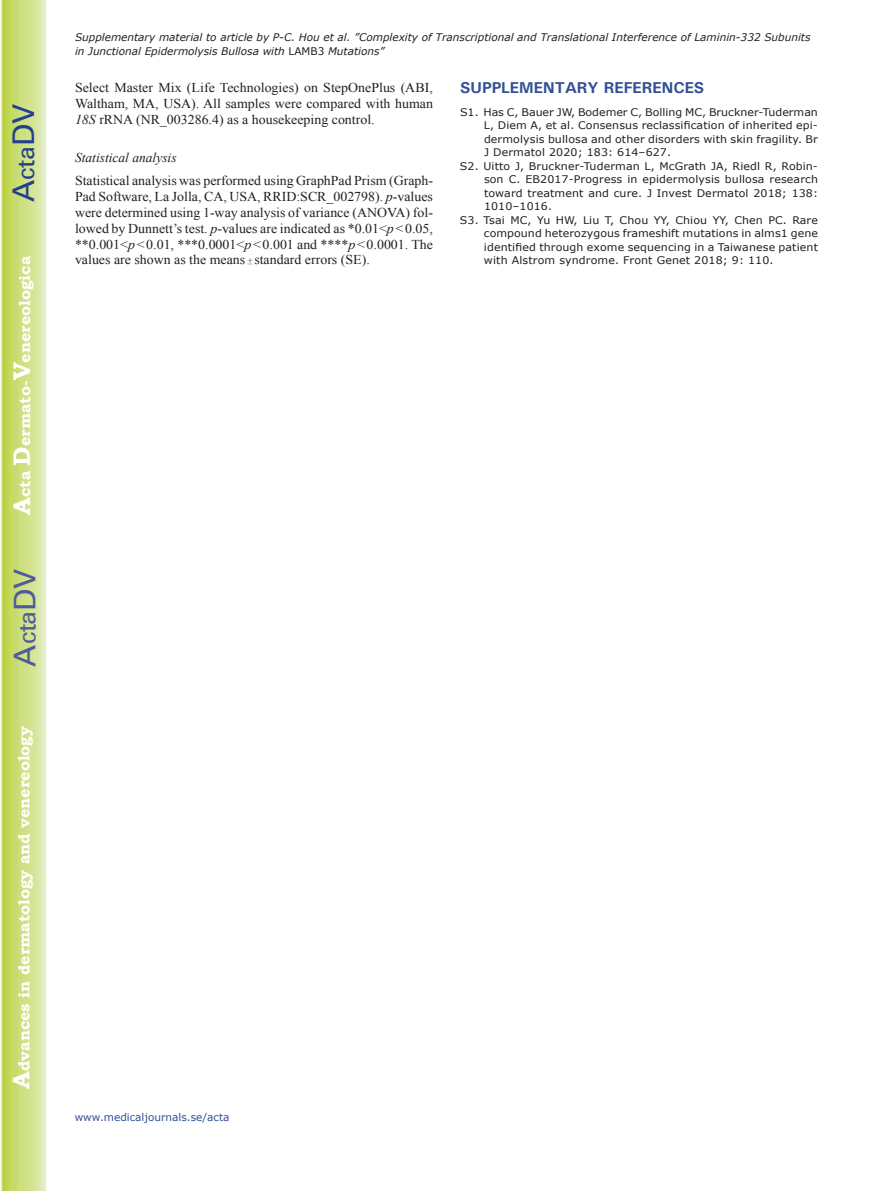
<style>
.page{position:relative;width:893px;height:1191px;background:#fff}
.page>*{position:absolute;margin:0;border:0;box-sizing:border-box;transform-origin:0 0}
.t1{font:30px "Univers";color:#4d5a9e}
.t2{font:30px "Univers";color:#253f8e}
.t3{font:700 15.75px "Bookman Old Style";color:#fff}
.t4{font:700 15.75px "Univers";color:#324f95}
.t5{font:13.5px/15.9px "Times New Roman";color:#231f20;text-align:justify}
.t6{font:italic 13.5px "Times New Roman";color:#231f20}
.t7{font:10.5px "Verdana";letter-spacing:.01em;color:#231f20;scale:1.05 1}
.t8{font:italic 10.5px/13.5px "Verdana";color:#231f20}
.t9{font:10.5px "Verdana";color:#324f95}
.s1{font-size:24px}
.s2{font-style:normal}
.s3{font-style:italic}
.s4{font-family:"Perpetua";font-size:9px}
</style>
<div class="page">
<svg style="left:1px;top:0;width:45px;height:1191px;background:#cfe084"></svg>
<h1 class="t2" style="left:6px;top:202px;width:100px;rotate:-90deg">A<span class="s1">cta</span>DV</h1>
<h2 class="t3" style="left:15px;top:515px;width:260px;rotate:-90deg"><span class="s1">A</span>cta <span class="s1">D</span>ermato-<span class="s1">V</span>enereologica</h2>
<h1 class="t1" style="left:7px;top:666px;width:100px;rotate:-90deg">A<span class="s1">cta</span>DV</h1>
<h2 class="t3" style="left:15px;top:1088px;width:364px;rotate:-90deg"><span class="s1">A</span>dvances in dermatology and venereology</h2>
<p class="t8" style="left:75px;top:31px;width:737px">Supplementary material to article by P-C. Hou et al. ”Complexity of Transcriptional and Translational Interference of Laminin-332 Subunits in Junctional Epidermolysis Bullosa with <span class="s2">LAMB3</span> Mutations”</p>
<p class="t5" style="left:75px;top:79px;width:359px">Select Master Mix (Life Technologies) on StepOnePlus (ABI, Waltham, MA, USA). All samples were compared with human <span class="s3">18S</span> rRNA (NR_003286.4) as a housekeeping control.</p>
<p class="t6" style="left:75px;top:148px;width:103px">Statistical analysis</p>
<p class="t5" style="left:75px;top:173px;width:359px">Statistical analysis was performed using GraphPad Prism (Graph-Pad Software, La Jolla, CA, USA, RRID:SCR_002798). <span class="s3">p</span>-values were determined using 1-way analysis of variance (ANOVA) fol&shy;lowed by Dunnett’s test. <span class="s3">p</span>-values are indicated as *0.01&lt;<span class="s3">p</span>&lt;0.05, **0.001&lt;<span class="s3">p</span>&lt;0.01, ***0.0001&lt;<span class="s3">p</span>&lt;0.001 and ****<span class="s3">p</span>&lt;0.0001. The values are shown as the means <span class="s4">±</span>standard errors (SE).</p>
<h2 class="t4" style="left:460px;top:78px;width:246px">SUPPLEMENTARY REFERENCES</h2>
<p class="t7" style="left:460px;top:105px;width:342px">S1. Has C, Bauer JW, Bodemer C, Bolling MC, Bruckner-Tuderman</p>
<p class="t7" style="left:484px;top:119px;width:320px">L, Diem A, et al. Consensus reclassification of inherited epi-</p>
<p class="t7" style="left:484px;top:132px;width:320px">dermolysis bullosa and other disorders with skin fragility. Br</p>
<p class="t7" style="left:484px;top:146px;width:180px">J Dermatol 2020; 183: 614–627.</p>
<p class="t7" style="left:460px;top:159px;width:342px">S2. Uitto J, Bruckner-Tuderman L, McGrath JA, Riedl R, Robin-</p>
<p class="t7" style="left:484px;top:173px;width:320px">son C. EB2017-Progress in epidermolysis bullosa research</p>
<p class="t7" style="left:484px;top:186px;width:320px">toward treatment and cure. J Invest Dermatol 2018; 138:</p>
<p class="t7" style="left:484px;top:200px;width:66px">1010–1016.</p>
<p class="t7" style="left:460px;top:213px;width:342px">S3. Tsai MC, Yu HW, Liu T, Chou YY, Chiou YY, Chen PC. Rare</p>
<p class="t7" style="left:484px;top:227px;width:320px">compound heterozygous frameshift mutations in alms1 gene</p>
<p class="t7" style="left:484px;top:240px;width:320px">identified through exome sequencing in a Taiwanese patient</p>
<p class="t7" style="left:484px;top:254px;width:277px">with Alstrom syndrome. Front Genet 2018; 9: 110.</p>
<p class="t9" style="left:75px;top:1110px;width:156px">www.medicaljournals.se/acta</p>
</div>
